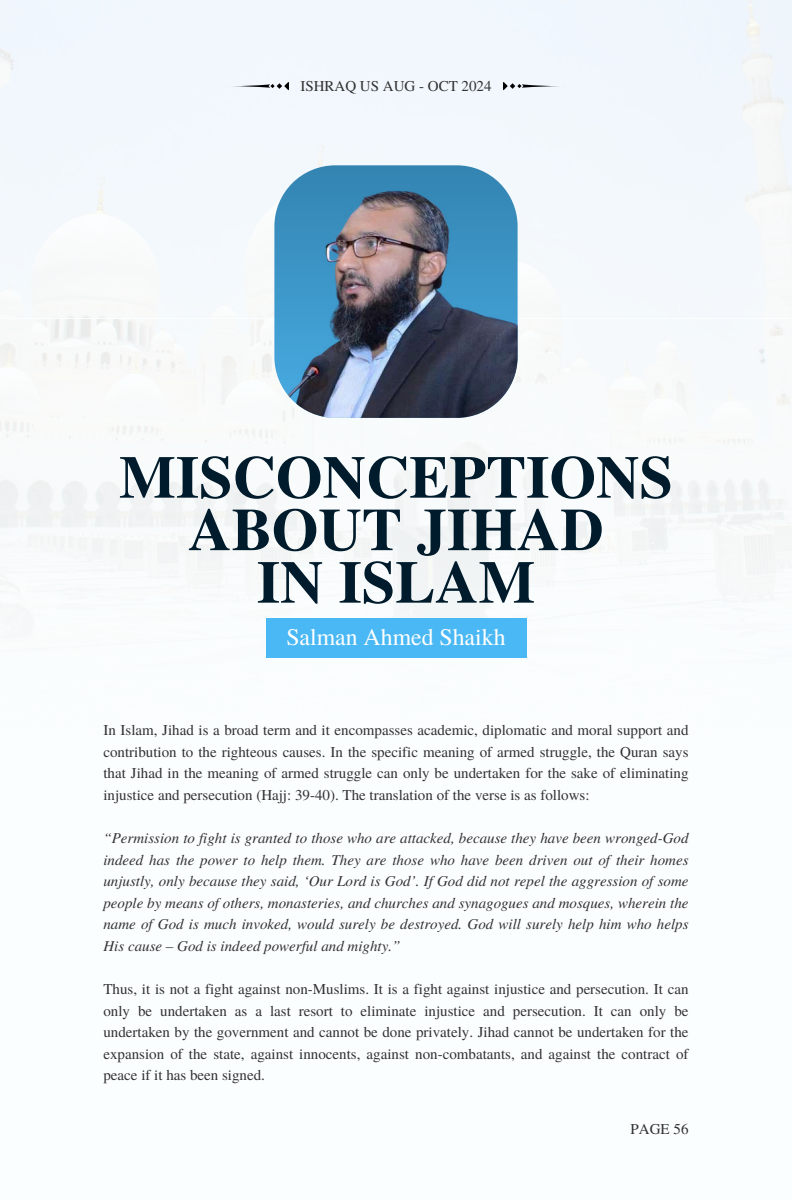
<style>
.page{position:relative;width:792px;height:1200px;background:#fff}
.page>*{position:absolute;margin:0;border:0;box-sizing:border-box;transform-origin:0 0}
.t1{font:700 60px/52.5px "Te X Gyre Termes";color:#001c2c;text-align:center}
.t2{font:23.75px "Te X Gyre Termes";color:#fff}
.t3{font:15px/21.5px "Te X Gyre Termes";color:#323232;text-align:justify}
.t4{font:italic 15px/21.5px "Te X Gyre Termes";color:#323232;text-align:justify}
</style>
<div class="page">
<div style="left:0;top:0;width:791px;height:1200px;background:#fbfeff"></div>
<div style="left:0;top:0;width:791px;height:619px;background:#f2f7fc"></div>
<div style="left:0;top:319px;width:395px;height:418px;background:#f9fbfb"></div>
<div style="left:396px;top:319px;width:395px;height:418px;background:#f8fbfc"></div>
<svg style="left:274px;top:165px;width:243px;height:253px;fill:#3689b7"></svg>
<div style="left:265px;top:619px;width:261px;height:39px;background:#4ab8f4"></div>
<svg style="left:225px;top:82px;width:63px;height:8px"></svg>
<svg style="left:504px;top:82px;width:62px;height:8px"></svg>
<img style="left:274px;top:184px;width:243px;height:234px;border-radius:61px">
<p class="t3" style="left:300px;top:74px;width:193px">ISHRAQ US AUG - OCT 2024</p>
<h1 class="t1" style="left:119px;top:448px;width:555px">MISCONCEPTIONS<br>ABOUT JIHAD<br>IN ISLAM</h1>
<h2 class="t2" style="left:286px;top:620px;width:220px">Salman Ahmed Shaikh</h2>
<p class="t3" style="left:103px;top:719px;width:586px">In Islam, Jihad is a broad term and it encompasses academic, diplomatic and moral support and contribution to the righteous causes. In the specific meaning of armed struggle, the Quran says that Jihad in the meaning of armed struggle can only be undertaken for the sake of eliminating injustice and persecution (Hajj: 39-40). The translation of the verse is as follows:</p>
<p class="t4" style="left:103px;top:826px;width:586px">“Permission to fight is granted to those who are attacked, because they have been wronged-God indeed has the power to help them. They are those who have been driven out of their homes unjustly, only because they said, ‘Our Lord is God’. If God did not repel the aggression of some people by means of others, monasteries, and churches and synagogues and mosques, wherein the name of God is much invoked, would surely be destroyed. God will surely help him who helps His cause – God is indeed powerful and mighty.”</p>
<p class="t3" style="left:103px;top:977px;width:586px">Thus, it is not a fight against non-Muslims. It is a fight against injustice and persecution. It can only be undertaken as a last resort to eliminate injustice and persecution. It can only be undertaken by the government and cannot be done privately. Jihad cannot be undertaken for the expansion of the state, against innocents, against non-combatants, and against the contract of peace if it has been signed.</p>
<p class="t3" style="left:630px;top:1118px;width:59px">PAGE 56</p>
</div>
